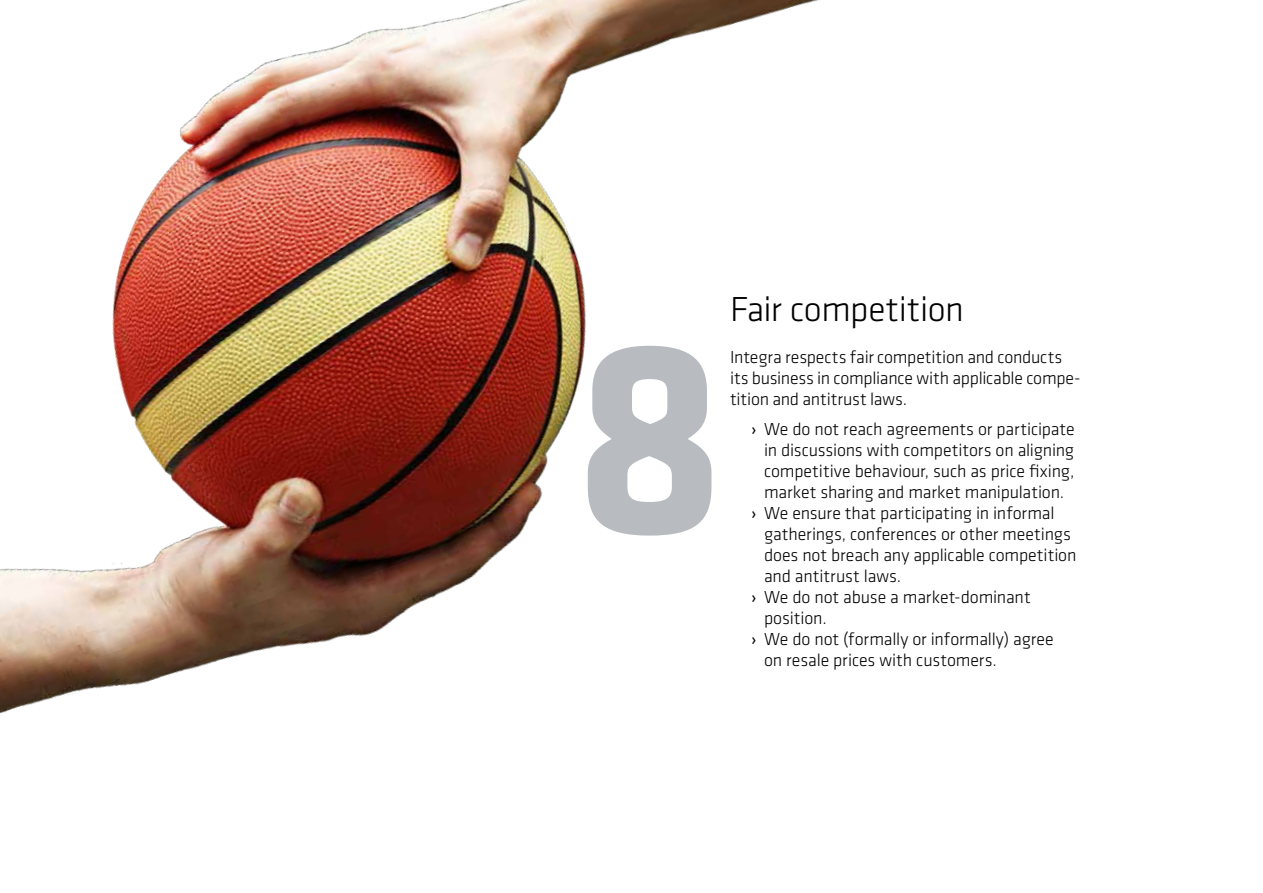
<style>
.page{position:relative;width:1263px;height:893px;background:#fff}
.page>*{position:absolute;margin:0;border:0;box-sizing:border-box;transform-origin:0 0}
.t1{font:700 285px "Klavika Basic";color:#b8bbc0}
.t2{font:300 36px "Klavika";letter-spacing:-.015em;color:#000}
.t3{font:300 18px/21px "Klavika";letter-spacing:-.01em;color:#000}
.s1{font-weight:400}
</style>
<div class="page">
<img style="left:0;top:0;width:820px;height:714px">
<h1 class="t1" style="left:573px;top:232px;width:154px">8</h1>
<h2 class="t2" style="left:730px;top:289px;width:235px">Fair competition</h2>
<p class="t3" style="left:730px;top:347px;width:352px">Integra respects fair competition and conducts its business in compliance with applicable compe&shy;tition and antitrust laws.</p>
<p class="t3" style="left:751px;top:418px;width:325px"><span class="s1">›</span> We do not reach agreements or participate</p>
<p class="t3" style="left:764px;top:439px;width:312px">in discussions with competitors on aligning</p>
<p class="t3" style="left:764px;top:460px;width:312px">competitive behaviour, such as price fixing,</p>
<p class="t3" style="left:764px;top:481px;width:302px">market sharing and market manipulation.</p>
<p class="t3" style="left:751px;top:502px;width:305px"><span class="s1">›</span> We ensure that participating in informal</p>
<p class="t3" style="left:764px;top:523px;width:308px">gatherings, conferences or other meetings</p>
<p class="t3" style="left:764px;top:544px;width:314px">does not breach any applicable competition</p>
<p class="t3" style="left:764px;top:565px;width:139px">and antitrust laws.</p>
<p class="t3" style="left:751px;top:586px;width:281px"><span class="s1">›</span> We do not abuse a market-dominant</p>
<p class="t3" style="left:764px;top:607px;width:64px">position.</p>
<p class="t3" style="left:751px;top:628px;width:304px"><span class="s1">›</span> We do not (formally or informally) agree</p>
<p class="t3" style="left:764px;top:649px;width:234px">on resale prices with customers.</p>
</div>
